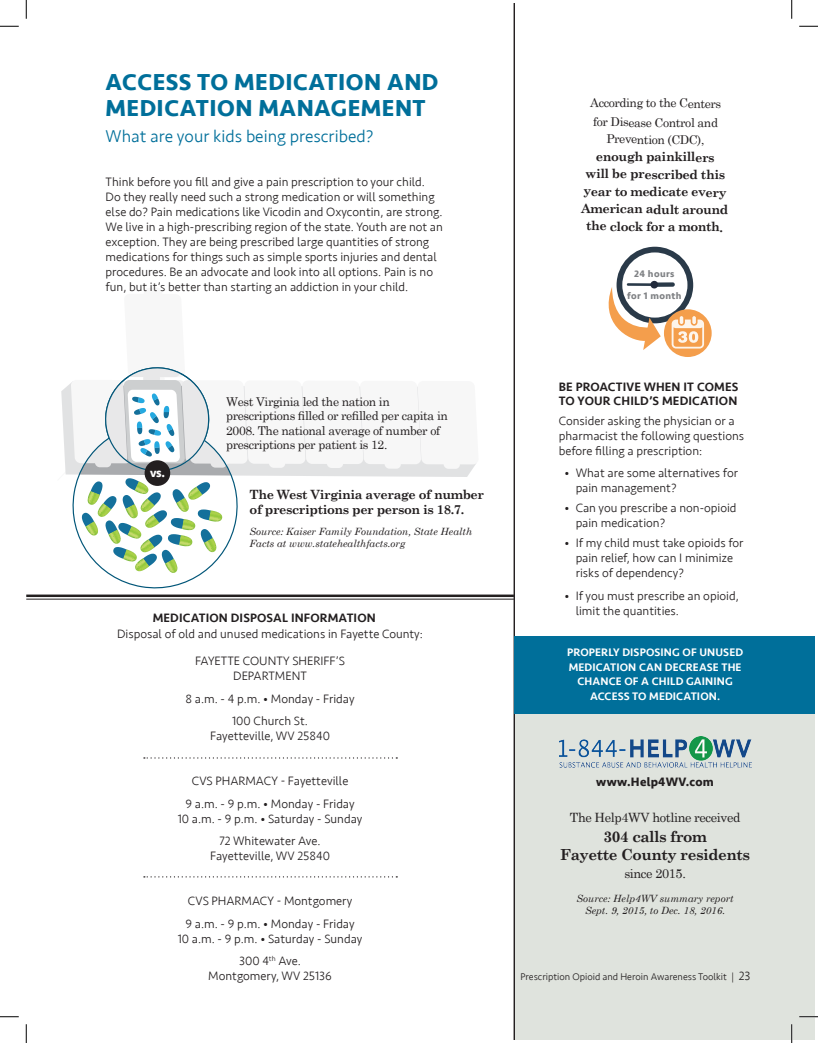
<style>
.page{position:relative;width:818px;height:1043px;background:#fff}
.page>*{position:absolute;margin:0;border:0;box-sizing:border-box;transform-origin:0 0}
.Titles{font:700 23.75px/26.2px "Seravek";letter-spacing:.02em;color:#006f9a}
.Blurb{font:300 17.5px "Seravek";color:#006f9a}
.t1{font:700 15.25px/17.8px "Century Schoolbook";letter-spacing:-.03em;color:#231f20;text-align:center}
.t2{font:700 12.75px/17.5px "Century Schoolbook";letter-spacing:-.03em;color:#231f20}
.t3{font:12.75px "Century Schoolbook";letter-spacing:-.03em;color:#231f20}
.Disclaimers_Credits{font:700 12.75px "Seravek";color:#fff}
.Body{font:300 12.5px/15px "Seravek";color:#231f20}
.Subtitles{font:500 12.5px/13.8px "Seravek";letter-spacing:.01em;color:#231f20}
.Body-2{font:700 12.5px "Seravek";letter-spacing:.02em;color:#231f20}
.t4{font:12.12px/14.5px "Century Schoolbook";letter-spacing:-.03em;color:#231f20}
.Subtitles-2{font:500 11.25px/14.5px "Seravek";letter-spacing:.01em;color:#fff;text-align:center}
.Disclaimers_Credits-2{font:italic 10px/12px "Century Schoolbook";color:#231f20}
.t5{font:300 10px "Seravek";color:#231f20}
.t6{font:700 9.75px/21px "Seravek";letter-spacing:.04em;color:#808285;text-align:center}
.s1{font-size:12.5px}
</style>
<div class="page">
<div style="left:514px;top:663px;width:300px;height:376px;background:#dfe3dd"></div>
<svg style="left:61px;top:367px;width:415px;height:222px"></svg>
<div style="left:144px;top:460px;width:26px;height:26px;background:#231f20;border-radius:50%"></div>
<hr style="left:26px;top:594px;width:488px;height:3px;background:#231f20">
<hr style="left:26px;top:598px;width:488px;height:1px;background:#231f20">
<hr style="left:514px;top:4px;width:1px;height:1035px;background:#231f20">
<div style="left:616px;top:247px;width:77px;height:76px;background:#2a3a49;border-radius:50%"></div>
<div style="left:622px;top:252px;width:65px;height:65px;background:#fff;border-radius:50%"></div>
<div style="left:664px;top:309px;width:47px;height:48px;background:#f49e4c;border-radius:50%"></div>
<svg style="left:608px;top:280px;width:96px;height:70px"></svg>
<img style="left:559px;top:736px;width:192px;height:32px">
<div style="left:514px;top:636px;width:300px;height:77px;background:#006f9a"></div>
<svg style="left:144px;top:757px;width:253px;height:1px"></svg>
<svg style="left:144px;top:876px;width:253px;height:1px"></svg>
<svg style="left:0;top:25px;width:19px;height:2px"></svg>
<svg style="left:799px;top:25px;width:19px;height:2px"></svg>
<svg style="left:0;top:1016px;width:19px;height:1px"></svg>
<svg style="left:799px;top:1015px;width:19px;height:2px"></svg>
<svg style="left:25px;top:0;width:2px;height:19px"></svg>
<svg style="left:25px;top:1024px;width:2px;height:18px"></svg>
<svg style="left:791px;top:0;width:1px;height:19px"></svg>
<svg style="left:790px;top:1024px;width:2px;height:18px"></svg>
<p class="Titles" style="left:106px;top:69px;width:334px">ACCESS TO MEDICATION AND<br>MEDICATION MANAGEMENT</p>
<p class="Blurb" style="left:106px;top:126px;width:269px">What are your kids being prescribed?</p>
<p class="Body" style="left:106px;top:175px;width:339px">Think before you fill and give a pain prescription to your child.<br>Do they really need such a strong medication or will something else do? Pain medications like Vicodin and Oxycontin, are strong.<br>We live in a high-prescribing region of the state. Youth are not an exception. They are being prescribed large quantities of strong medications for things such as simple sports injuries and dental procedures. Be an advocate and look into all options. Pain is no fun, but it’s better than starting an addiction in your child.</p>
<p class="Disclaimers_Credits" style="left:150px;top:462px;width:16px">vs.</p>
<p class="t4" style="left:226px;top:394px;width:223px">West Virginia led the nation in prescriptions filled or refilled per capita in 2008. The national average of number of prescriptions per patient is 12.</p>
<p class="t2" style="left:249px;top:486px;width:236px;line-height:15px">The West Virginia average of number of prescriptions per person is 18.7.</p>
<p class="Disclaimers_Credits-2" style="left:249px;top:525px;width:224px">Source: Kaiser Family Foundation, State Health<br>Facts at www.statehealthfacts.org</p>
<p class="Subtitles" style="left:153px;top:610px;width:224px">MEDICATION DISPOSAL INFORMATION</p>
<p class="Body" style="left:117px;top:626px;width:307px">Disposal of old and unused medications in Fayette County:</p>
<p class="Body" style="left:195px;top:653px;width:151px;text-align:center">FAYETTE COUNTY SHERIFF’S<br>DEPARTMENT</p>
<p class="Body" style="left:185px;top:691px;width:170px">8 a.m. - 4 p.m. • Monday - Friday</p>
<p class="Body" style="left:210px;top:713px;width:121px;text-align:center">100 Church St.<br>Fayetteville, WV 25840</p>
<p class="Body" style="left:192px;top:773px;width:158px">CVS PHARMACY - Fayetteville</p>
<p class="Body" style="left:178px;top:796px;width:186px;text-align:center">9 a.m. - 9 p.m. • Monday - Friday<br>10 a.m. - 9 p.m. • Saturday - Sunday</p>
<p class="Body" style="left:210px;top:833px;width:121px;text-align:center">72 Whitewater Ave.<br>Fayetteville, WV 25840</p>
<p class="Body" style="left:188px;top:893px;width:166px">CVS PHARMACY - Montgomery</p>
<p class="Body" style="left:178px;top:916px;width:186px;text-align:center">9 a.m. - 9 p.m. • Monday - Friday<br>10 a.m. - 9 p.m. • Saturday - Sunday</p>
<p class="Body" style="left:208px;top:953px;width:125px;text-align:center">300 4<sup>th</sup> Ave.<br>Montgomery, WV 25136</p>
<p class="t4" style="left:590px;top:92px;width:132px;line-height:19.5px;rotate:1deg">According to the Centers for Disease Control and</p>
<p class="t4" style="left:606px;top:131px;width:99px;rotate:1deg">Prevention (CDC),</p>
<p class="t2" style="left:582px;top:146px;width:149px;text-align:center;rotate:1deg">enough painkillers<br>will be prescribed this year to medicate every<br>American adult around the clock for a month.</p>
<p class="t6" style="left:627px;top:263px;width:56px">24 hours for 1 month</p>
<p class="Subtitles" style="left:558px;top:380px;width:181px">BE PROACTIVE WHEN IT COMES<br>TO YOUR CHILD’S MEDICATION</p>
<p class="Body" style="left:558px;top:413px;width:187px">Consider asking the physician or a pharmacist the following questions before filling a prescription:</p>
<p class="Body" style="left:575px;top:465px;width:164px;text-indent:-11px">• What are some alternatives for pain management?</p>
<p class="Body" style="left:575px;top:500px;width:162px;text-indent:-11px">• Can you prescribe a non-opioid pain medication?</p>
<p class="Body" style="left:575px;top:535px;width:169px;text-indent:-11px">• If my child must take opioids for pain relief, how can I minimize risks of dependency?</p>
<p class="Body" style="left:575px;top:588px;width:164px;text-indent:-11px">• If you must prescribe an opioid, limit the quantities.</p>
<p class="Subtitles-2" style="left:567px;top:645px;width:177px">PROPERLY DISPOSING OF UNUSED<br>MEDICATION CAN DECREASE THE<br>CHANCE OF A CHILD GAINING<br>ACCESS TO MEDICATION.</p>
<p class="Body-2" style="left:596px;top:772px;width:119px">www.Help4WV.com</p>
<p class="t3" style="left:570px;top:809px;width:172px">The Help4WV hotline received</p>
<p class="t1" style="left:560px;top:827px;width:191px">304 calls from<br>Fayette County residents</p>
<p class="t3" style="left:624px;top:865px;width:63px">since 2015.</p>
<p class="Disclaimers_Credits-2" style="left:576px;top:891px;width:159px;text-align:center">Source: Help4WV summary report<br>Sept. 9, 2015, to Dec. 18, 2016.</p>
<p class="t5" style="left:520px;top:971px;width:231px">Prescription Opioid and Heroin Awareness Toolkit | <span class="s1">23</span></p>
</div>
